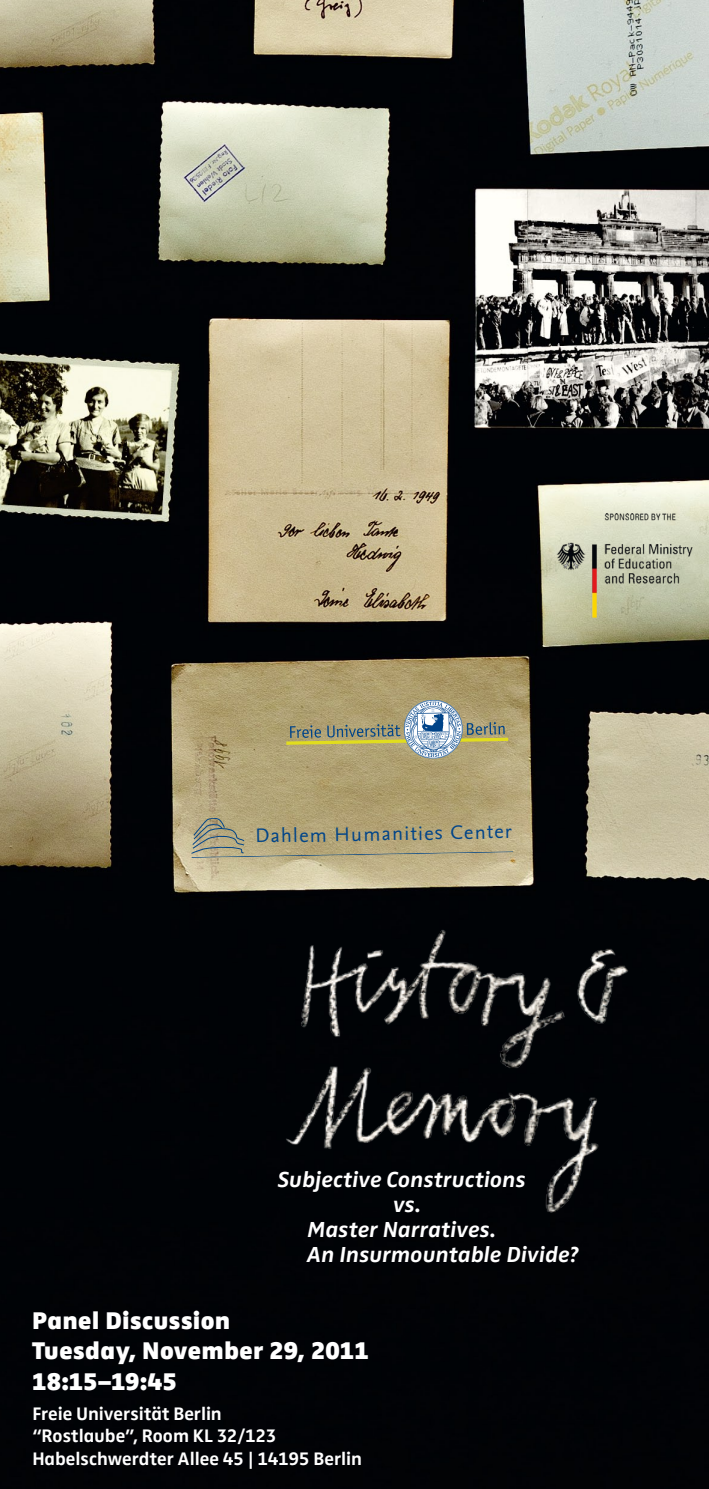
<style>
.page{position:relative;width:709px;height:1489px;background:#fff}
.page>*{position:absolute;margin:0;border:0;box-sizing:border-box;transform-origin:0 0}
.t1{font:25px/30px "Zwo Black Plain Alt";letter-spacing:.01em;color:#fff}
.t2{font:22.5px "Zwo Bold Italic Alt";letter-spacing:.005em;color:#fff}
.t3{font:20.25px "Nexus Sans OT";color:#004489}
.t4{font:18.75px/22.5px "Zwo Bold Plain Alt";color:#fff}
</style>
<div class="page">
<img style="left:0;top:0;width:709px;height:1488px">
<img style="left:278px;top:921px;width:356px;height:299px">
<svg style="left:191px;top:816px;width:322px;height:41px;background:#b1a57c"></svg>
<svg style="left:286px;top:699px;width:222px;height:59px;background:#a8a583"></svg>
<img style="left:555px;top:511px;width:142px;height:109px">
<p class="t3" style="left:255px;top:822px;width:258px;rotate:-1deg">Dahlem Humanities Center</p>
<p class="t2" style="left:278px;top:1165px;width:249px">Subjective Constructions</p>
<p class="t2" style="left:393px;top:1190px;width:29px">vs.</p>
<p class="t2" style="left:307px;top:1215px;width:190px">Master Narratives.</p>
<p class="t2" style="left:307px;top:1240px;width:274px">An Insurmountable Divide?</p>
<h1 class="t1" style="left:32px;top:1305px;width:338px">Panel Discussion<br>Tuesday, November 29, 2011<br>18:15–19:45</h1>
<p class="t4" style="left:32px;top:1401px;width:331px">Freie Universität Berlin<br>“Rostlaube”, Room KL 32/123<br>Habelschwerdter Allee 45 | 14195 Berlin</p>
</div>
